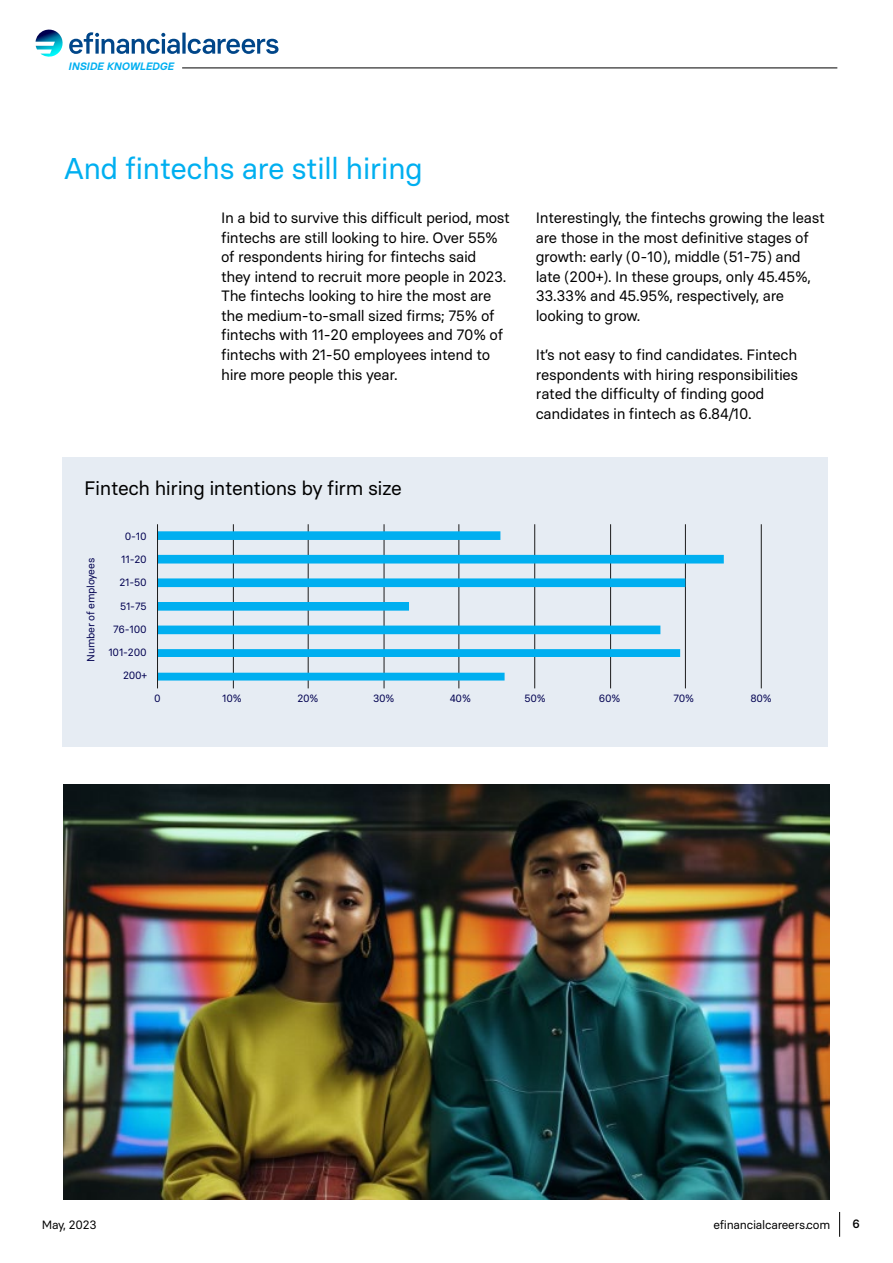
<style>
.page{position:relative;width:893px;height:1263px;background:#fff}
.page>*{position:absolute;margin:0;border:0;box-sizing:border-box;transform-origin:0 0}
.t1{font:30px "Basier Square";letter-spacing:-.02em;color:#00aff0}
.t2{font:19.5px "Basier Square";letter-spacing:-.02em;color:#000}
.t3{font:15px/19.5px "Basier Square";letter-spacing:-.02em;color:#000}
.t4{font:12px "Basier Square";letter-spacing:-.02em;color:#000}
.t5{font:500 12px "Basier Square";color:#000}
.t6{font:italic 600 10.65px "Basier Square";color:#00aff0}
.t7{font:10.5px "Basier Square";letter-spacing:-.02em;color:#000050}
</style>
<div class="page">
<svg style="left:839px;top:1212px;width:1px;height:25px"></svg>
<hr style="left:182px;top:68px;width:655px;height:1px;background:#000">
<svg style="left:36px;top:29px;width:243px;height:28px"></svg>
<div style="left:63px;top:457px;width:765px;height:289px;background:#e6ecf3"></div>
<hr style="left:761px;top:524px;width:1px;height:164px;background:#1c1c1c">
<hr style="left:685px;top:524px;width:1px;height:164px;background:#1c1c1c">
<hr style="left:610px;top:524px;width:1px;height:164px;background:#1c1c1c">
<hr style="left:534px;top:524px;width:1px;height:164px;background:#1c1c1c">
<hr style="left:459px;top:524px;width:1px;height:164px;background:#1c1c1c">
<hr style="left:384px;top:524px;width:1px;height:164px;background:#1c1c1c">
<hr style="left:308px;top:524px;width:1px;height:164px;background:#1c1c1c">
<hr style="left:233px;top:524px;width:1px;height:164px;background:#1c1c1c">
<svg style="left:158px;top:531px;width:566px;height:149px"></svg>
<hr style="left:157px;top:524px;width:1px;height:164px;background:#1c1c1c">
<img style="left:64px;top:784px;width:765px;height:415px">
<p class="t6" style="left:68px;top:60px;width:107px">INSIDE KNOWLEDGE</p>
<h1 class="t1" style="left:64px;top:150px;width:360px">And fintechs are still hiring</h1>
<p class="t3" style="left:221px;top:208px;width:290px">In a bid to survive this difficult period, most fintechs are still looking to hire. Over 55% of respondents hiring for fintechs said<br>they intend to recruit more people in 2023.<br>The fintechs looking to hire the most are the medium-to-small sized firms; 75% of fintechs with 11-20 employees and 70% of fintechs with 21-50 employees intend to hire more people this year.</p>
<p class="t3" style="left:536px;top:208px;width:290px">Interestingly, the fintechs growing the least are those in the most definitive stages of growth: early (0-10), middle (51-75) and late (200+). In these groups, only 45.45%, 33.33% and 45.95%, respectively, are looking to grow.</p>
<p class="t3" style="left:536px;top:345px;width:264px">It’s not easy to find candidates. Fintech respondents with hiring responsibilities rated the difficulty of finding good candidates in fintech as 6.84/10.</p>
<h2 class="t2" style="left:84px;top:476px;width:319px">Fintech hiring intentions by firm size</h2>
<p class="t7" style="left:125px;top:530px;width:23px">0-10</p>
<p class="t7" style="left:121px;top:553px;width:27px">11-20</p>
<p class="t7" style="left:119px;top:576px;width:29px">21-50</p>
<p class="t7" style="left:120px;top:599px;width:28px">51-75</p>
<p class="t7" style="left:113px;top:623px;width:35px">76-100</p>
<p class="t7" style="left:108px;top:646px;width:40px">101-200</p>
<p class="t7" style="left:123px;top:669px;width:25px">200+</p>
<p class="t7" style="left:154px;top:692px;width:8px">0</p>
<p class="t7" style="left:222px;top:692px;width:21px">10%</p>
<p class="t7" style="left:297px;top:692px;width:23px">20%</p>
<p class="t7" style="left:373px;top:692px;width:23px">30%</p>
<p class="t7" style="left:450px;top:692px;width:23px">40%</p>
<p class="t7" style="left:524px;top:692px;width:23px">50%</p>
<p class="t7" style="left:599px;top:692px;width:23px">60%</p>
<p class="t7" style="left:673px;top:692px;width:22px">70%</p>
<p class="t7" style="left:750px;top:692px;width:23px">80%</p>
<p class="t7" style="left:84px;top:662px;width:105px;rotate:-90deg">Number of employees</p>
<p class="t4" style="left:42px;top:1217px;width:56px">May, 2023</p>
<p class="t4" style="left:713px;top:1217px;width:118px">efinancialcareers.com</p>
<p class="t5" style="left:853px;top:1216px;width:9px">6</p>
</div>
